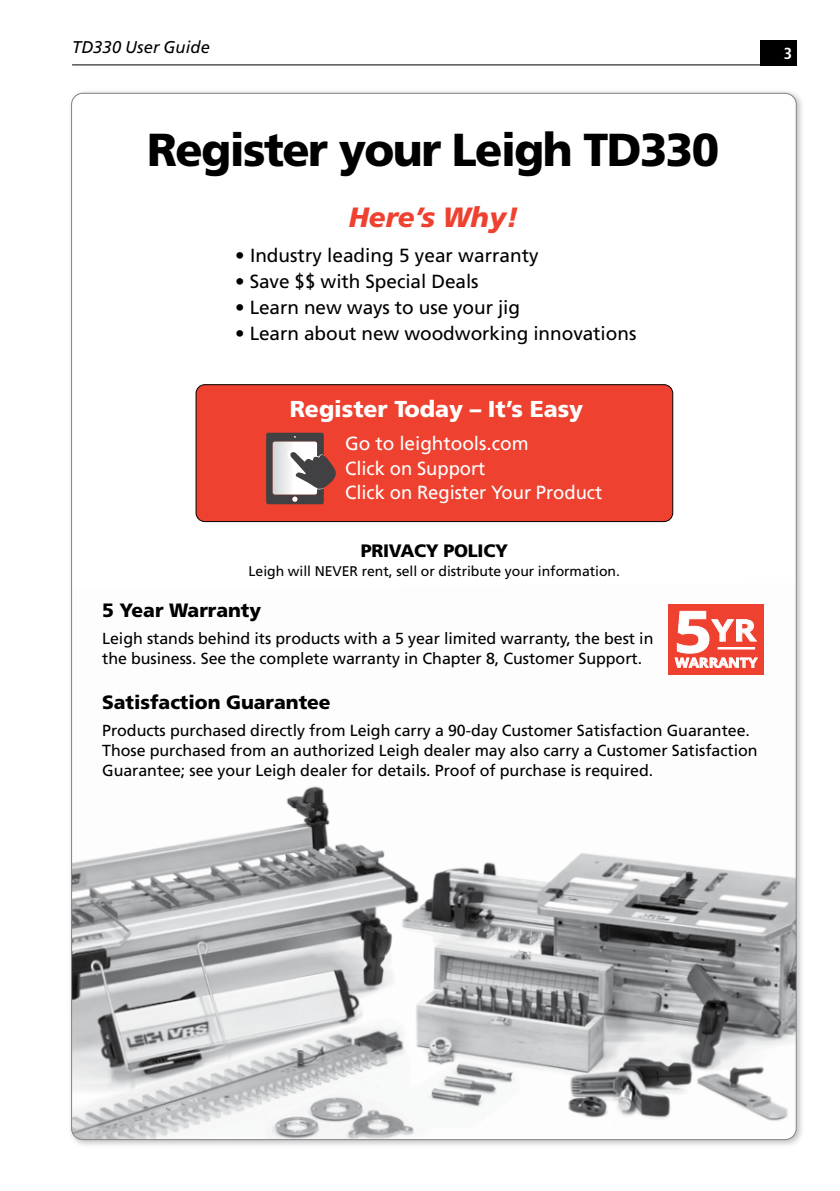
<style>
.page{position:relative;width:840px;height:1191px;background:#fff}
.page>*{position:absolute;margin:0;border:0;box-sizing:border-box;transform-origin:0 0}
.t1{font:700 57.8px "Open Sans";color:#fff;scale:1.15 1}
.t2{font:900 46.2px "Frutiger";letter-spacing:-.035em;color:#000}
.t3{font:700 30px "Open Sans";color:#fff;scale:1.15 1}
.t4{font:italic 900 27.8px "Frutiger";color:#ef4130}
.t5{font:900 23px "Frutiger";letter-spacing:-.005em;color:#fff}
.t6{font:900 19.2px "Frutiger";letter-spacing:-.005em;color:#000}
.t7{font:19px "Frutiger";letter-spacing:-.005em;color:#000}
.t8{font:19px/24.4px "Frutiger";letter-spacing:-.005em;color:#fff}
.t9{font:900 18px "Frutiger";letter-spacing:-.02em;color:#000}
.t10{font:italic 17px "Frutiger";letter-spacing:.01em;color:#000}
.t11{font:16px/20px "Frutiger";letter-spacing:-.005em;color:#000}
.t12{font:700 condensed 16px "Frutiger";color:#fff}
.t13{font:14px "Frutiger";letter-spacing:-.005em;color:#000}
.t14{font:700 13px "Open Sans";letter-spacing:.01em;color:#fff;scale:1.1 1}
</style>
<div class="page">
<hr style="left:72px;top:65px;width:724px;height:1px;background:#000">
<div style="left:760px;top:40px;width:36px;height:25px;background:#000"></div>
<div style="left:67px;top:89px;width:737px;height:1059px;background:#000;opacity:.25"></div>
<div style="left:72px;top:93px;width:723px;height:1046px;background:#fff;border-radius:11px"></div>
<img style="left:72px;top:604px;width:723px;height:535px">
<div style="left:196px;top:385px;width:476px;height:136px;background:#ef4130;border-radius:9px"></div>
<div style="left:196px;top:384px;width:476px;height:138px;border:1px solid #000;border-radius:9px"></div>
<svg style="left:266px;top:433px;width:70px;height:71px"></svg>
<div style="left:668px;top:604px;width:95px;height:70px;background:#ef4130"></div>
<svg style="left:674px;top:611px;width:83px;height:57px"></svg>
<hr style="left:717px;top:647px;width:37px;height:2px;background:#fff">
<p class="t10" style="left:72px;top:37px;width:139px">TD330 User Guide</p>
<p class="t12" style="left:783px;top:44px;width:10px">3</p>
<h2 class="t2" style="left:147px;top:121px;width:573px">Register your Leigh TD330</h2>
<h3 class="t4" style="left:348px;top:201px;width:171px">Here’s Why!</h3>
<p class="t7" style="left:235px;top:244px;width:305px">• Industry leading 5 year warranty</p>
<p class="t7" style="left:235px;top:270px;width:245px">• Save $$ with Special Deals</p>
<p class="t7" style="left:235px;top:296px;width:286px">• Learn new ways to use your jig</p>
<p class="t7" style="left:235px;top:322px;width:402px">• Learn about new woodworking innovations</p>
<h3 class="t5" style="left:289px;top:395px;width:295px">Register Today – It’s Easy</h3>
<p class="t8" style="left:345px;top:431px;width:258px">Go to leightools.com<br>Click on Support<br>Click on Register Your Product</p>
<p class="t9" style="left:360px;top:540px;width:149px">PRIVACY POLICY</p>
<p class="t13" style="left:248px;top:563px;width:372px">Leigh will NEVER rent, sell or distribute your information.</p>
<p class="t6" style="left:102px;top:598px;width:160px">5 Year Warranty</p>
<p class="t11" style="left:102px;top:628px;width:552px">Leigh stands behind its products with a 5 year limited warranty, the best in the business. See the complete warranty in Chapter 8, Customer Support.</p>
<p class="t6" style="left:102px;top:690px;width:230px">Satisfaction Guarantee</p>
<p class="t11" style="left:102px;top:720px;width:656px">Products purchased directly from Leigh carry a 90-day Customer Satisfaction Guarantee.<br>Those purchased from an authorized Leigh dealer may also carry a Customer Satisfaction<br>Guarantee; see your Leigh dealer for details. Proof of purchase is required.</p>
<h1 class="t1" style="left:673px;top:591px;width:34px">5</h1>
<p class="t14" style="left:674px;top:653px;width:76px">WARRANTY</p>
<h3 class="t3" style="left:711px;top:609px;width:40px">YR</h3>
</div>
